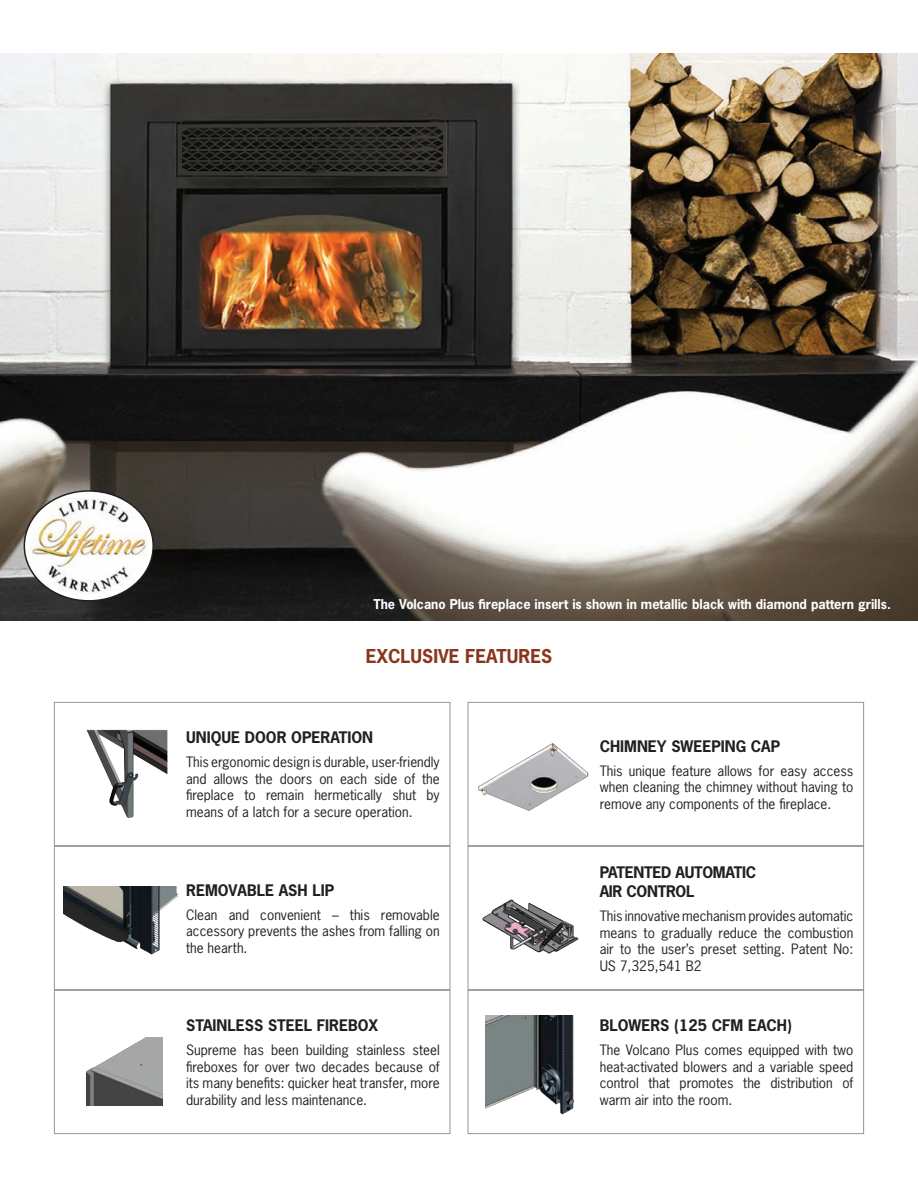
<style>
.page{position:relative;width:918px;height:1188px;background:#fff}
.page>*{position:absolute;margin:0;border:0;box-sizing:border-box;transform-origin:0 0}
.t1{font:700 18px "News Gothic";color:#89361c}
.t2{font:700 15px "News Gothic";color:#231f20}
.t3{font:13.5px/16.5px "News Gothic";color:#231f20;text-align:justify}
.t4{font:700 12.75px "News Gothic";color:#fff}
</style>
<div class="page">
<img style="left:0;top:54px;width:918px;height:567px">
<img style="left:86px;top:729px;width:82px;height:89px">
<div style="left:54px;top:702px;width:396px;height:144px;border:1px solid #939598"></div>
<img style="left:86px;top:1038px;width:77px;height:67px">
<div style="left:54px;top:990px;width:396px;height:144px;border:1px solid #939598"></div>
<img style="left:482px;top:899px;width:97px;height:55px">
<div style="left:468px;top:846px;width:396px;height:144px;border:1px solid #939598"></div>
<img style="left:486px;top:1015px;width:88px;height:100px">
<div style="left:468px;top:990px;width:396px;height:144px;border:1px solid #939598"></div>
<img style="left:63px;top:887px;width:115px;height:68px">
<div style="left:54px;top:846px;width:396px;height:144px;border:1px solid #939598"></div>
<img style="left:478px;top:743px;width:111px;height:68px">
<div style="left:468px;top:702px;width:396px;height:144px;border:1px solid #939598"></div>
<svg style="left:24px;top:491px;width:129px;height:110px"></svg>
<img style="left:30px;top:499px;width:117px;height:94px">
<div style="left:24px;top:490px;width:130px;height:112px;border:2px solid #231f20;border-radius:50%"></div>
<p class="t4" style="left:373px;top:596px;width:519px">THE VOLCANO PLUS FIREPLACE INSERT IS SHOWN IN METALLIC BLACK WITH DIAMOND PATTERN GRILLS.</p>
<p class="t1" style="left:366px;top:644px;width:56px">EXCLUSIVE</p>
<p class="t1" style="left:465px;top:644px;width:12px">FEATURES</p>
<p class="t2" style="left:186px;top:728px;width:10px">UNIQUE</p>
<p class="t2" style="left:245px;top:728px;width:22px">DOOR</p>
<p class="t2" style="left:291px;top:728px;width:21px">OPERATION</p>
<p class="t3" style="left:186px;top:754px;width:255px">This ergonomic design is durable, user-friendly and allows the doors on each side of the fireplace to remain hermetically shut by means of a latch for a secure operation.</p>
<p class="t2" style="left:186px;top:880px;width:43px">REMOVAB</p>
<p class="t2" style="left:257px;top:880px;width:64px">LE ASH LIP</p>
<p class="t3" style="left:186px;top:906px;width:255px">Clean and convenient – this removable accessory prevents the ashes from falling on the hearth.</p>
<p class="t2" style="left:186px;top:1016px;width:19px">STAIN</p>
<p class="t2" style="left:227px;top:1016px;width:19px">LESS</p>
<p class="t2" style="left:268px;top:1016px;width:67px">STEEL FIREBO</p>
<p class="t2" style="left:369px;top:1016px;width:11px">X</p>
<p class="t3" style="left:186px;top:1042px;width:255px">Supreme has been building stainless steel fireboxes for over two decades because of its many benefits: quicker heat transfer, more durability and less maintenance.</p>
<p class="t2" style="left:600px;top:736px;width:104px">CHIMNEY SWEEPING</p>
<p class="t2" style="left:751px;top:736px;width:21px">CAP</p>
<p class="t3" style="left:600px;top:762px;width:255px">This unique feature allows for easy access when cleaning the chimney without having to remove any components of the fireplace.</p>
<p class="t2" style="left:600px;top:862px;width:19px">PATENTED</p>
<p class="t2" style="left:675px;top:862px;width:20px">AUTO</p>
<p class="t2" style="left:713px;top:862px;width:22px">MATIC</p>
<p class="t2" style="left:600px;top:882px;width:48px">AIR CONTRO</p>
<p class="t2" style="left:686px;top:882px;width:10px">L</p>
<p class="t3" style="left:600px;top:907px;width:255px">This innovative mechanism provides automatic means to gradually reduce the combustion air to the user’s preset setting. Patent No:<br>US 7,325,541 B2</p>
<p class="t2" style="left:600px;top:1016px;width:52px">BLOWERS</p>
<p class="t2" style="left:674px;top:1016px;width:84px">(125 CFM EAC</p>
<p class="t2" style="left:777px;top:1016px;width:17px">H)</p>
<p class="t3" style="left:600px;top:1042px;width:255px">The Volcano Plus comes equipped with two heat-activated blowers and a variable speed control that promotes the distribution of warm air into the room.</p>
</div>
